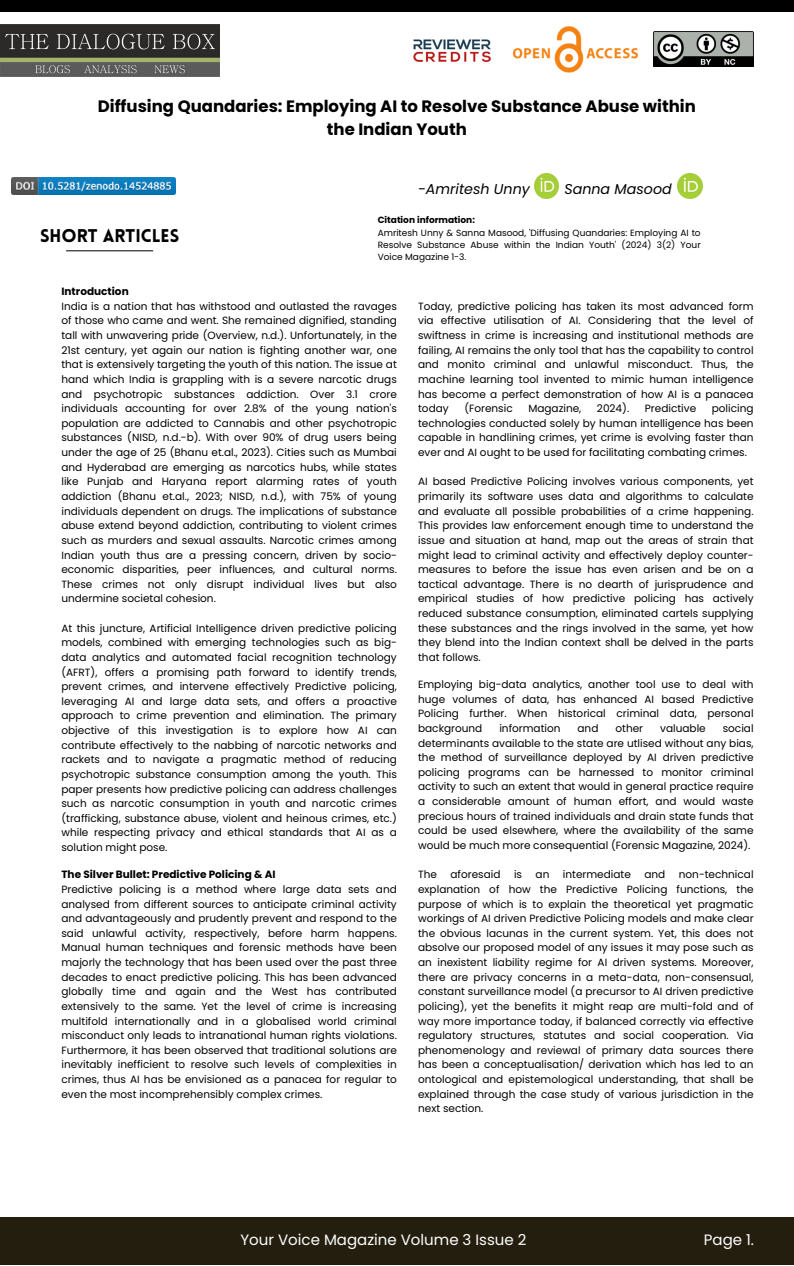
<style>
.page{position:relative;width:794px;height:1266px;background:#fff}
.page>*{position:absolute;margin:0;border:0;box-sizing:border-box;transform-origin:0 0}
.t1{font:900 18px "Lovelo";color:#000}
.t2{font:700 16.5px/23.1px "Poppins";color:#000;text-align:center}
.t3{font:15px "Poppins";color:#fefefe}
.t4{font:italic 14.25px "Poppins";color:#000}
.t5{font:10.5px/14.6px "Poppins";color:#000;text-align:justify}
.t6{font:9px/12.4px "Poppins";color:#000;text-align:justify}
.t7{font:700 9px "Poppins";color:#000}
.s1{font-weight:700}
</style>
<div class="page">
<div style="left:0;top:0;width:793px;height:12px;background:#000"></div>
<div style="left:0;top:1217px;width:793px;height:48px;background:#241e0f"></div>
<img style="left:653px;top:32px;width:100px;height:35px">
<img style="left:512px;top:26px;width:126px;height:47px">
<hr style="left:66px;top:250px;width:87px;height:1px;background:#000">
<img style="left:0;top:24px;width:219px;height:52px">
<img style="left:534px;top:174px;width:24px;height:24px">
<img style="left:677px;top:174px;width:25px;height:24px">
<img style="left:413px;top:39px;width:78px;height:23px">
<img style="left:11px;top:177px;width:164px;height:17px">
<p class="t2" style="left:98px;top:94px;width:599px">Diffusing Quandaries: Employing AI to Resolve Substance Abuse within the Indian Youth</p>
<p class="t1" style="left:40px;top:229px;width:141px">SHORT ARTICLES</p>
<p class="t4" style="left:418px;top:179px;width:113px">-Amritesh Unny</p>
<h3 class="t4" style="left:564px;top:179px;width:109px">Sanna Masood</h3>
<p class="t7" style="left:377px;top:214px;width:99px">Citation information:</p>
<h2 class="t6" style="left:377px;top:226px;width:324px">Amritesh Unny &amp; Sanna Masood, 'Diffusing Quandaries: Employing AI to Resolve Substance Abuse within the Indian Youth' (2024) 3(2) Your Voice Magazine 1-3.</h2>
<h2 class="t5" style="left:61px;top:284px;width:337px;text-align:left"><span class="s1">Introduction<br></span>India is a nation that has withstood and outlasted the ravages of those who came and went. She remained dignified, standing tall with unwavering pride (Overview, n.d.). Unfortunately, in the 21st century, yet again our nation is fighting another war, one that is extensively targeting the youth of this nation. The issue at hand which India is grappling with is a severe narcotic drugs and psychotropic substances addiction. Over 3.1 crore individuals accounting for over 2.8% of the young nation's population are addicted to Cannabis and other psychotropic substances (NISD, n.d.-b). With over 90% of drug users being under the age of 25 (Bhanu et.al., 2023). Cities such as Mumbai and Hyderabad are emerging as narcotics hubs, while states like Punjab and Haryana report alarming rates of youth addiction (Bhanu et.al., 2023; NISD, n.d.), with 75% of young individuals dependent on drugs. The implications of substance abuse extend beyond addiction, contributing to violent crimes such as murders and sexual assaults. Narcotic crimes among Indian youth thus are a pressing concern, driven by socio&shy;economic disparities, peer influences, and cultural norms.<br>These crimes not only disrupt individual lives but also undermine societal cohesion.</h2>
<p class="t5" style="left:61px;top:620px;width:337px">At this juncture, Artificial Intelligence driven predictive policing models, combined with emerging technologies such as big&shy;data analytics and automated facial recognition technology (AFRT), offers a promising path forward to identify trends, prevent crimes, and intervene effectively Predictive policing, leveraging AI and large data sets, and offers a proactive approach to crime prevention and elimination. The primary objective of this investigation is to explore how AI can contribute effectively to the nabbing of narcotic networks and rackets and to navigate a pragmatic method of reducing psychotropic substance consumption among the youth. This paper presents how predictive policing can address challenges such as narcotic consumption in youth and narcotic crimes (trafficking, substance abuse, violent and heinous crimes, etc.) while respecting privacy and ethical standards that AI as a solution might pose.</p>
<h3 class="t5" style="left:61px;top:867px;width:337px;text-align:left"><span class="s1">The Silver Bullet: Predictive Policing &amp; AI<br></span>Predictive policing is a method where large data sets and analysed from different sources to anticipate criminal activity and advantageously and prudently prevent and respond to the said unlawful activity, respectively, before harm happens.<br>Manual human techniques and forensic methods have been majorly the technology that has been used over the past three decades to enact predictive policing. This has been advanced globally time and again and the West has contributed extensively to the same. Yet the level of crime is increasing multifold internationally and in a globalised world criminal misconduct only leads to intranational human rights violations.<br>Furthermore, it has been observed that traditional solutions are inevitably inefficient to resolve such levels of complexities in crimes, thus AI has be envisioned as a panacea for regular to even the most incomprehensibly complex crimes.</h3>
<h1 class="t5" style="left:418px;top:299px;width:337px">Today, predictive policing has taken its most advanced form via effective utilisation of AI. Considering that the level of swiftness in crime is increasing and institutional methods are failing, AI remains the only tool that has the capability to control and monito criminal and unlawful misconduct. Thus, the machine learning tool invented to mimic human intelligence has become a perfect demonstration of how AI is a panacea today</h1>
<h1 class="t5" style="left:464px;top:401px;width:50px">(Forensic</h1>
<h1 class="t5" style="left:528px;top:401px;width:54px">Magazine,</h1>
<h1 class="t5" style="left:596px;top:401px;width:34px">2024).</h1>
<h1 class="t5" style="left:644px;top:401px;width:53px">Predictive</h1>
<h1 class="t5" style="left:418px;top:401px;width:337px;text-indent:293px">policing technologies conducted solely by human intelligence has been capable in handlining crimes, yet crime is evolving faster than ever and AI ought to be used for facilitating combating crimes.</h1>
<p class="t5" style="left:418px;top:474px;width:337px">AI based Predictive Policing involves various components, yet primarily its software uses data and algorithms to calculate and evaluate all possible probabilities of a crime happening.<br>This provides law enforcement enough time to understand the issue and situation at hand, map out the areas of strain that might lead to criminal activity and effectively deploy counter&shy;measures to before the issue has even arisen and be on a tactical advantage. There is no dearth of jurisprudence and empirical studies of how predictive policing has actively reduced substance consumption, eliminated cartels supplying these substances and the rings involved in the same, yet how they blend into the Indian context shall be delved in the parts that follows.</p>
<p class="t5" style="left:418px;top:677px;width:337px">Employing big-data analytics, another tool use to deal with huge volumes of data, has enhanced AI based Predictive Policing further. When historical criminal data, personal background</p>
<p class="t5" style="left:499px;top:721px;width:63px">information</p>
<p class="t5" style="left:577px;top:721px;width:22px">and</p>
<p class="t5" style="left:615px;top:721px;width:29px">other</p>
<p class="t5" style="left:659px;top:721px;width:47px">valuable</p>
<p class="t5" style="left:418px;top:721px;width:337px;text-indent:304px">social determinants available to the state are utlised without any bias, the method of surveillance deployed by AI driven predictive policing programs can be harnessed to monitor criminal activity to such an extent that would in general practice require a considerable amount of human effort, and would waste precious hours of trained individuals and drain state funds that could be used elsewhere, where the availability of the same would be much more consequential (Forensic Magazine, 2024).</p>
<h3 class="t5" style="left:418px;top:867px;width:20px">The</h3>
<h3 class="t5" style="left:450px;top:867px;width:51px">aforesaid</h3>
<h3 class="t5" style="left:513px;top:867px;width:10px">is</h3>
<h3 class="t5" style="left:535px;top:867px;width:15px">an</h3>
<h3 class="t5" style="left:562px;top:867px;width:69px">intermediate</h3>
<h3 class="t5" style="left:644px;top:867px;width:22px">and</h3>
<h3 class="t5" style="left:418px;top:867px;width:337px;text-indent:260px">non-technical explanation of how the Predictive Policing functions, the purpose of which is to explain the theoretical yet pragmatic workings of AI driven Predictive Policing models and make clear the obvious lacunas in the current system. Yet, this does not absolve our proposed model of any issues it may pose such as an inexistent liability regime for AI driven systems. Moreover, there are privacy concerns in a meta-data, non-consensual, constant surveillance model (a precursor to AI driven predictive policing), yet the benefits it might reap are multi-fold and of way more importance today, if balanced correctly via effective regulatory structures, statutes and social cooperation. Via phenomenology and reviewal of primary data sources there has been a conceptualisation/ derivation which has led to an ontological and epistemological understanding, that shall be explained through the case study of various jurisdiction in the next section.</h3>
<p class="t3" style="left:240px;top:1229px;width:287px">Your Voice Magazine Volume 3 Issue 2</p>
<h1 class="t3" style="left:703px;top:1229px;width:52px">Page 1.</h1>
</div>
